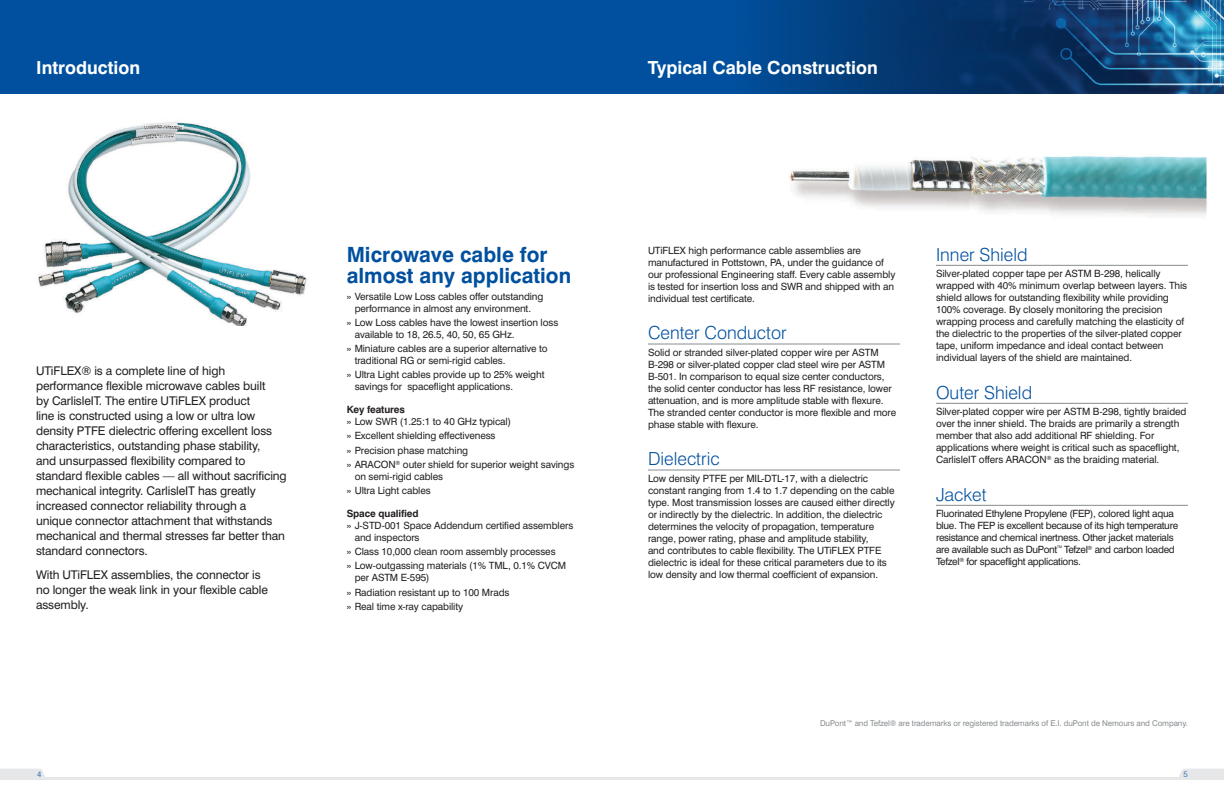
<style>
.page{position:relative;width:1224px;height:792px;background:#fff}
.page>*{position:absolute;margin:0;border:0;box-sizing:border-box;transform-origin:0 0}
.t1{font:700 21px/21px "Swiss 721 BT";color:#01509f}
.t2{font:300 18px "Swiss 721 BT";color:#01509f}
.t3{font:700 18px "Swiss 721 BT";color:#fff}
.t4{font:12px/15px "Swiss 721 BT";letter-spacing:-.01em;color:#231f20}
.t5{font:10px/12px "Swiss 721 BT";letter-spacing:-.01em;color:#231f20}
.t6{font:10px/12px "Swiss 721 BT";letter-spacing:-.03em;color:#231f20}
.t7{font:700 10px "Swiss 721 BT";letter-spacing:-.01em;color:#231f20}
.t8{font:8px "Swiss 721 BT";letter-spacing:-.01em;color:#888c8f}
.t9{font:300 8px "Swiss 721 BT";color:#01509f}
.t10{font:3.5px "Swiss 721 BT";color:#231f20}
</style>
<div class="page">
<div style="left:0;top:0;width:1224px;height:94px;background:#01509f"></div>
<img style="left:762px;top:0;width:462px;height:94px">
<svg style="left:1178px;top:769px;width:46px;height:9px"></svg>
<svg style="left:0;top:769px;width:46px;height:9px"></svg>
<hr style="left:0;top:778px;width:1224px;height:2px;background:#e6e7e9">
<img style="left:38px;top:122px;width:269px;height:204px">
<hr style="left:648px;top:344px;width:252px;height:1px;background:#888c8f">
<hr style="left:648px;top:470px;width:252px;height:1px;background:#888c8f">
<hr style="left:936px;top:265px;width:252px;height:1px;background:#888c8f">
<hr style="left:936px;top:403px;width:252px;height:1px;background:#888c8f">
<hr style="left:936px;top:505px;width:252px;height:1px;background:#888c8f">
<img style="left:789px;top:156px;width:418px;height:60px">
<h2 class="t3" style="left:36px;top:57px;width:105px">Introduction</h2>
<p class="t4" style="left:36px;top:363px;width:252px">UTiFLEX® is a complete line of high performance flexible microwave cables built<br>by CarlisleIT. The entire UTiFLEX product<br>line is constructed using a low or ultra low density PTFE dielectric offering excellent loss characteristics, outstanding phase stability,<br>and unsurpassed flexibility compared to standard flexible cables — all without sacrificing mechanical integrity. CarlisleIT has greatly increased connector reliability through a<br>unique connector attachment that withstands mechanical and thermal stresses far better than standard connectors.</p>
<p class="t4" style="left:36px;top:567px;width:234px">With UTiFLEX assemblies, the connector is no longer the weak link in your flexible cable assembly.</p>
<h1 class="t1" style="left:347px;top:244px;width:226px">Microwave cable for almost any application</h1>
<p class="t5" style="left:347px;top:290px;width:198px;text-align:center">» Versatile Low Loss cables offer outstanding performance in almost any environment.</p>
<p class="t5" style="left:355px;top:316px;width:205px;text-indent:-8px">» Low Loss cables have the lowest insertion loss available to 18, 26.5, 40, 50, 65 GHz.</p>
<p class="t5" style="left:355px;top:343px;width:195px;text-indent:-8px">» Miniature cables are a superior alternative to traditional RG or semi-rigid cables.</p>
<p class="t5" style="left:355px;top:369px;width:191px;text-indent:-8px">» Ultra Light cables provide up to 25% weight savings for spaceflight applications.</p>
<p class="t7" style="left:347px;top:404px;width:60px">Key features</p>
<p class="t5" style="left:347px;top:414px;width:229px;line-height:14.2px">» Low SWR (1.25:1 to 40 GHz typical)<br>» Excellent shielding effectiveness<br>» Precision phase matching<br>» ARACON<sup>®</sup> outer shield for superior weight savings</p>
<p class="t5" style="left:347px;top:469px;width:98px;line-height:14.2px;text-indent:8px">on semi-rigid cables » Ultra Light cables</p>
<p class="t7" style="left:347px;top:507px;width:74px">Space qualified</p>
<p class="t5" style="left:355px;top:519px;width:220px;text-indent:-8px">» J-STD-001 Space Addendum certified assemblers and inspectors</p>
<p class="t5" style="left:347px;top:544px;width:221px;line-height:14.2px">» Class 10,000 clean room assembly processes<br>» Low-outgassing materials (1% TML, 0.1% CVCM</p>
<p class="t5" style="left:347px;top:571px;width:164px;line-height:14.2px;text-indent:8px">per ASTM E-595)<br>» Radiation resistant up to 100 Mrads » Real time x-ray capability</p>
<h2 class="t3" style="left:648px;top:57px;width:231px">Typical Cable Construction</h2>
<p class="t5" style="left:648px;top:244px;width:249px">UTiFLEX high performance cable assemblies are manufactured in Pottstown, PA, under the guidance of our professional Engineering staff. Every cable assembly is tested for insertion loss and SWR and shipped with an individual test certificate.</p>
<h2 class="t2" style="left:648px;top:322px;width:140px">Center Conductor</h2>
<p class="t5" style="left:648px;top:346px;width:250px">Solid or stranded silver-plated copper wire per ASTM B-298 or silver-plated copper clad steel wire per ASTM B-501. In comparison to equal size center conductors, the solid center conductor has less RF resistance, lower attenuation, and is more amplitude stable with flexure.<br>The stranded center conductor is more flexible and more phase stable with flexure.</p>
<h2 class="t2" style="left:648px;top:448px;width:73px">Dielectric</h2>
<p class="t5" style="left:648px;top:472px;width:248px">Low density PTFE per MIL-DTL-17, with a dielectric constant ranging from 1.4 to 1.7 depending on the cable type. Most transmission losses are caused either directly or indirectly by the dielectric. In addition, the dielectric determines the velocity of propagation, temperature range, power rating, phase and amplitude stability,<br>and contributes to cable flexibility. The UTiFLEX PTFE dielectric is ideal for these critical parameters due to its low density and low thermal coefficient of expansion.</p>
<h2 class="t2" style="left:936px;top:243px;width:93px">Inner Shield</h2>
<p class="t5" style="left:936px;top:267px;width:253px">Silver-plated copper tape per ASTM B-298, helically wrapped with 40% minimum overlap between layers. This shield allows for outstanding flexibility while providing 100% coverage. By closely monitoring the precision wrapping process and carefully matching the elasticity of the dielectric to the properties of the silver-plated copper tape, uniform impedance and ideal contact between individual layers of the shield are maintained.</p>
<h2 class="t2" style="left:936px;top:381px;width:98px">Outer Shield</h2>
<p class="t5" style="left:936px;top:405px;width:252px">Silver-plated copper wire per ASTM B-298, tightly braided over the inner shield. The braids are primarily a strength member that also add additional RF shielding. For applications where weight is critical such as spaceflight, CarlisleIT offers ARACON<sup>®</sup> as the braiding material.</p>
<h2 class="t2" style="left:936px;top:483px;width:52px">Jacket</h2>
<p class="t6" style="left:936px;top:507px;width:244px">Fluorinated Ethylene Propylene (FEP), colored light aqua blue. The FEP is excellent because of its high temperature resistance and chemical inertness. Other jacket materials are available such as DuPont</p>
<p class="t10" style="left:1057px;top:545px;width:6px">TM</p>
<p class="t6" style="left:936px;top:543px;width:240px;text-indent:128px">Tefzel<sup>®</sup> and carbon loaded<br>Tefzel<sup>®</sup> for spaceflight applications.</p>
<p class="t8" style="left:820px;top:718px;width:370px">DuPont™ and Tefzel® are trademarks or registered trademarks of E.I. duPont de Nemours and Company.</p>
<p class="t9" style="left:37px;top:769px;width:6px">4</p>
<p class="t9" style="left:1183px;top:769px;width:6px">5</p>
</div>
